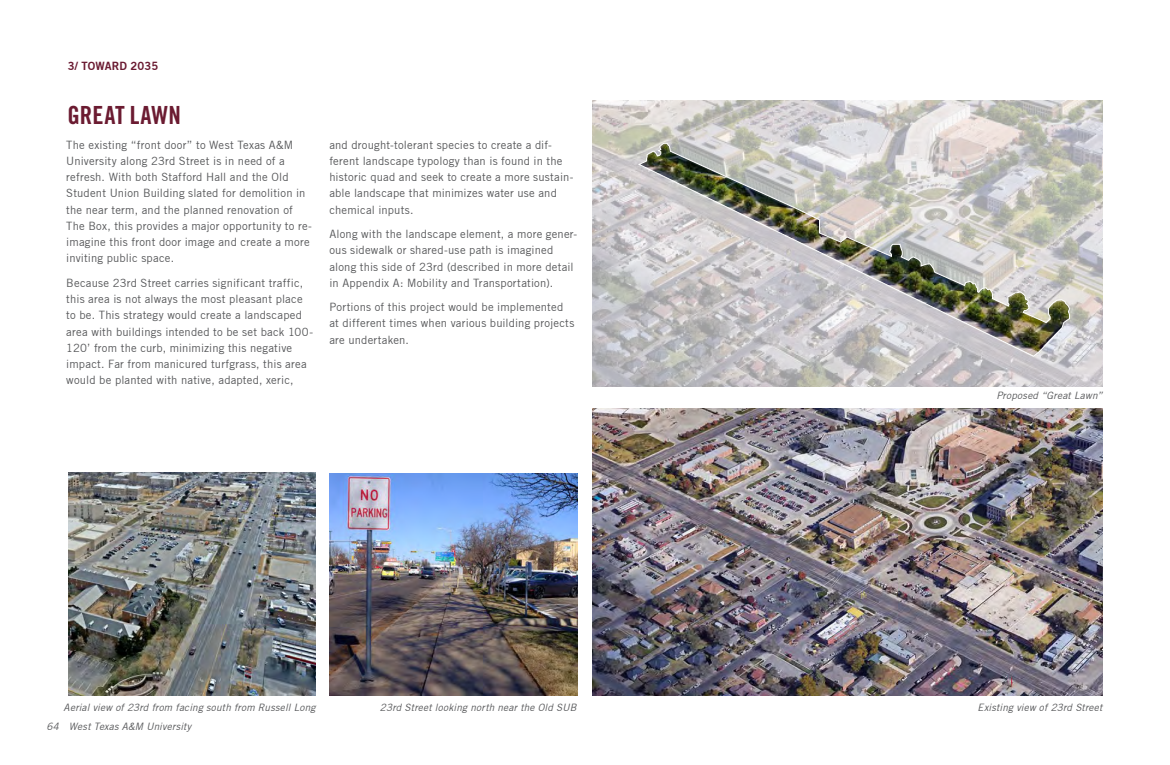
<style>
.page{position:relative;width:1170px;height:765px;background:#fff}
.page>*{position:absolute;margin:0;border:0;box-sizing:border-box;transform-origin:0 0}
.PPT-01_20pt_Heading{font:25px "Trade Gothic LT Std Bd Cn 20";letter-spacing:.005em;color:#6b1b31}
._06_Main_Body{font:11.25px/16.2px "Trade Gothic";letter-spacing:.015em;color:#57585a}
.t1{font:11.25px "Trade Gothic Bold Two";letter-spacing:.01em;color:#6a1a31}
._17_Caption{font:italic 10px "Trade Gothic";letter-spacing:.02em;color:#57585a}
</style>
<div class="page">
<svg style="left:592px;top:100px;width:510px;height:287px;background:#c0bebb"></svg>
<img style="left:592px;top:409px;width:510px;height:287px">
<img style="left:329px;top:473px;width:249px;height:223px">
<img style="left:69px;top:472px;width:247px;height:224px">
<p class="t1" style="left:68px;top:59px;width:92px">3/ TOWARD 2035</p>
<p class="PPT-01_20pt_Heading" style="left:68px;top:100px;width:115px">GREAT LAWN</p>
<p class="_06_Main_Body" style="left:66px;top:136px;width:247px">The existing “front door” to West Texas A&amp;M University along 23rd Street is in need of a refresh. With both Stafford Hall and the Old Student Union Building slated for demolition in the near term, and the planned renovation of The Box, this provides a major opportunity to re&shy;imagine this front door image and create a more inviting public space.</p>
<p class="_06_Main_Body" style="left:66px;top:275px;width:248px">Because 23rd Street carries significant traffic, this area is not always the most pleasant place to be. This strategy would create a landscaped area with buildings intended to be set back 100- 120’ from the curb, minimizing this negative impact. Far from manicured turfgrass, this area would be planted with native, adapted, xeric,</p>
<p class="_06_Main_Body" style="left:329px;top:136px;width:246px">and drought-tolerant species to create a dif&shy;ferent landscape typology than is found in the historic quad and seek to create a more sustain&shy;able landscape that minimizes water use and chemical inputs.</p>
<p class="_06_Main_Body" style="left:329px;top:226px;width:249px">Along with the landscape element, a more gener&shy;ous sidewalk or shared-use path is imagined along this side of 23rd (described in more detail in Appendix A: Mobility and Transportation).</p>
<p class="_06_Main_Body" style="left:329px;top:299px;width:247px">Portions of this project would be implemented at different times when various building projects are undertaken.</p>
<p class="_17_Caption" style="left:996px;top:389px;width:108px">Proposed “Great Lawn”</p>
<p class="_17_Caption" style="left:64px;top:701px;width:253px">Aerial view of 23rd from facing south from Russell Long</p>
<p class="_17_Caption" style="left:380px;top:701px;width:198px">23rd Street looking north near the Old SUB</p>
<p class="_17_Caption" style="left:978px;top:701px;width:126px">Existing view of 23rd Street</p>
<p class="_17_Caption" style="left:46px;top:720px;width:14px">64</p>
<p class="_17_Caption" style="left:69px;top:720px;width:124px">West Texas A&amp;M University</p>
</div>
